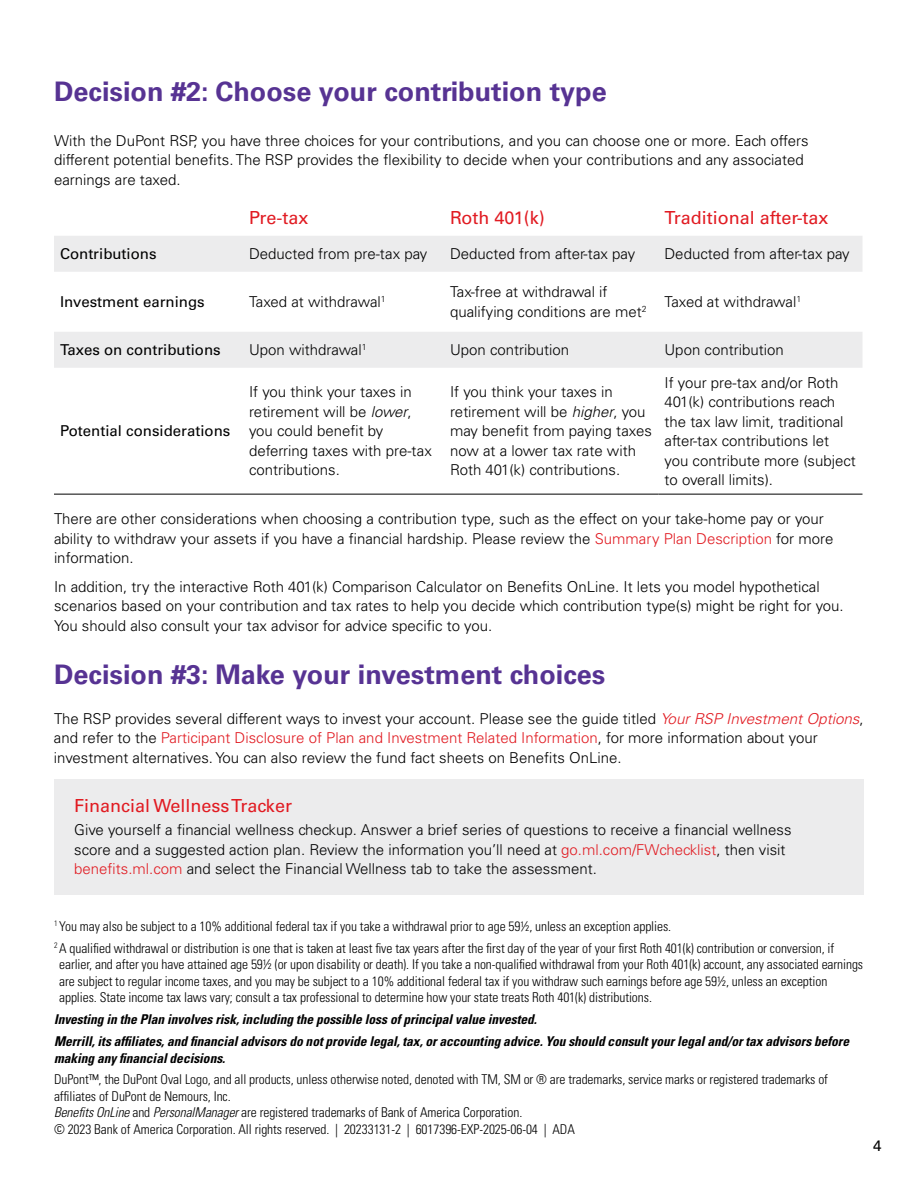
<style>
.page{position:relative;width:918px;height:1188px;background:#fff}
.page>*{position:absolute;margin:0;border:0;box-sizing:border-box;transform-origin:0 0}
.t1{font:700 27px "Univers LT Std";color:#573393}
.t2{font:18px "Univers LT Std";color:#e11b22}
.t3{font:300 15px/19.5px "Univers LT Std";color:#000}
.t4{font:15px "Univers LT Std";color:#000}
.t5{font:300 condensed 13.5px/16.5px "Univers LT Std";letter-spacing:-.005em;color:#000}
.t6{font:italic 700 condensed 13.5px/21.9px "Univers LT Std";letter-spacing:-.005em;color:#000}
.s1{font-style:italic}
.s2{color:#e11b22}
.s3{font-style:italic;color:#e11b22}
</style>
<div class="page">
<svg style="left:54px;top:236px;width:808px;height:132px;fill:#ececed"></svg>
<hr style="left:54px;top:494px;width:189px;height:1px;background:#000">
<hr style="left:243px;top:494px;width:201px;height:1px;background:#000">
<hr style="left:444px;top:494px;width:214px;height:1px;background:#000">
<hr style="left:658px;top:494px;width:204px;height:1px;background:#000">
<div style="left:54px;top:779px;width:810px;height:116px;background:#ececed"></div>
<h1 class="t1" style="left:54px;top:75px;width:554px">Decision #2: Choose your contribution type</h1>
<p class="t3" style="left:54px;top:131px;width:756px">With the DuPont RSP, you have three choices for your contributions, and you can choose one or more. Each offers different potential benefits. The RSP provides the flexibility to decide when your contributions and any associated earnings are taxed.</p>
<p class="t2" style="left:249px;top:207px;width:61px">Pre-tax</p>
<p class="t2" style="left:450px;top:207px;width:96px">Roth 401(k)</p>
<p class="t2" style="left:665px;top:207px;width:166px">Traditional after-tax</p>
<p class="t4" style="left:60px;top:245px;width:98px">Contributions</p>
<p class="t3" style="left:249px;top:244px;width:180px">Deducted from pre-tax pay</p>
<p class="t3" style="left:450px;top:244px;width:187px">Deducted from after-tax pay</p>
<p class="t3" style="left:664px;top:244px;width:187px">Deducted from after-tax pay</p>
<p class="t4" style="left:60px;top:293px;width:146px">Investment earnings</p>
<p class="t3" style="left:249px;top:292px;width:138px">Taxed at withdrawal<sup>1</sup></p>
<p class="t3" style="left:450px;top:282px;width:353px">Tax-free at withdrawal if<br>qualifying conditions are met<sup>2</sup> Taxed at withdrawal<sup>1</sup></p>
<p class="t4" style="left:60px;top:341px;width:162px">Taxes on contributions</p>
<p class="t3" style="left:249px;top:340px;width:119px">Upon withdrawal<sup>1</sup></p>
<p class="t3" style="left:450px;top:340px;width:121px">Upon contribution</p>
<p class="t3" style="left:664px;top:340px;width:121px">Upon contribution</p>
<p class="t3" style="left:249px;top:382px;width:184px">If you think your taxes in retirement will be <span class="s1">lower</span>, you could benefit by deferring taxes with pre-tax contributions.</p>
<p class="t3" style="left:450px;top:382px;width:203px">If you think your taxes in retirement will be <span class="s1">higher</span>, you may benefit from paying taxes now at a lower tax rate with<br>Roth 401(k) contributions.</p>
<p class="t3" style="left:664px;top:373px;width:193px">If your pre-tax and/or Roth<br>401(k) contributions reach the tax law limit, traditional after-tax contributions let you contribute more (subject to overall limits).</p>
<p class="t3" style="left:54px;top:509px;width:781px">There are other considerations when choosing a contribution type, such as the effect on your take-home pay or your ability to withdraw your assets if you have a financial hardship. Please review the <span class="s2">Summary Plan Description</span> for more information.</p>
<p class="t3" style="left:54px;top:577px;width:791px">In addition, try the interactive Roth 401(k) Comparison Calculator on Benefits OnLine. It lets you model hypothetical scenarios based on your contribution and tax rates to help you decide which contribution type(s) might be right for you.<br>You should also consult your tax advisor for advice specific to you.</p>
<h1 class="t1" style="left:54px;top:659px;width:553px">Decision #3: Make your investment choices</h1>
<p class="t3" style="left:54px;top:709px;width:811px">The RSP provides several different ways to invest your account. Please see the guide titled <span class="s3">Your RSP Investment Options</span>, and refer to the <span class="s2">Participant Disclosure of Plan and Investment Related Information</span>, for more information about your investment alternatives. You can also review the fund fact sheets on Benefits OnLine.</p>
<p class="t4" style="left:60px;top:422px;width:172px">Potential considerations</p>
<p class="t2" style="left:74px;top:795px;width:219px">Financial Wellness Tracker</p>
<p class="t3" style="left:74px;top:820px;width:719px">Give yourself a financial wellness checkup. Answer a brief series of questions to receive a financial wellness score and a suggested action plan. Review the information you’ll need at <span class="s2">go.ml.com/FWchecklist</span>, then visit <span class="s2">benefits.ml.com</span> and select the Financial Wellness tab to take the assessment.</p>
<p class="t5" style="left:54px;top:915px;width:782px;line-height:21.9px"><sup>1</sup> You may also be subject to a 10% additional federal tax if you take a withdrawal prior to age 59½, unless an exception applies.<br><sup>2</sup> A qualified withdrawal or distribution is one that is taken at least five tax years after the first day of the year of your first Roth 401(k) contribution or conversion, if</p>
<p class="t5" style="left:59px;top:956px;width:806px">earlier, and after you have attained age 59½ (or upon disability or death). If you take a non-qualified withdrawal from your Roth 401(k) account, any associated earnings are subject to regular income taxes, and you may be subject to a 10% additional federal tax if you withdraw such earnings before age 59½, unless an exception applies. State income tax laws vary; consult a tax professional to determine how your state treats Roth 401(k) distributions.</p>
<p class="t6" style="left:54px;top:1009px;width:797px">Investing in the Plan involves risk, including the possible loss of principal value invested.<br>Merrill, its affiliates, and financial advisors do not provide legal, tax, or accounting advice. You should consult your legal and/or tax advisors before</p>
<p class="t6" style="left:54px;top:1047px;width:173px">making any financial decisions.</p>
<p class="t5" style="left:54px;top:1071px;width:776px">DuPont™, the DuPont Oval Logo, and all products, unless otherwise noted, denoted with TM, SM or ® are trademarks, service marks or registered trademarks of affiliates of DuPont de Nemours, Inc.<br><span class="s1">Benefits OnLine</span> and <span class="s1">PersonalManager</span> are registered trademarks of Bank of America Corporation.<br>© 2023 Bank of America Corporation. All rights reserved. | 20233131-2 | 6017396-EXP-2025-06-04 | ADA</p>
<p class="t4" style="left:873px;top:1136px;width:10px">4</p>
</div>
